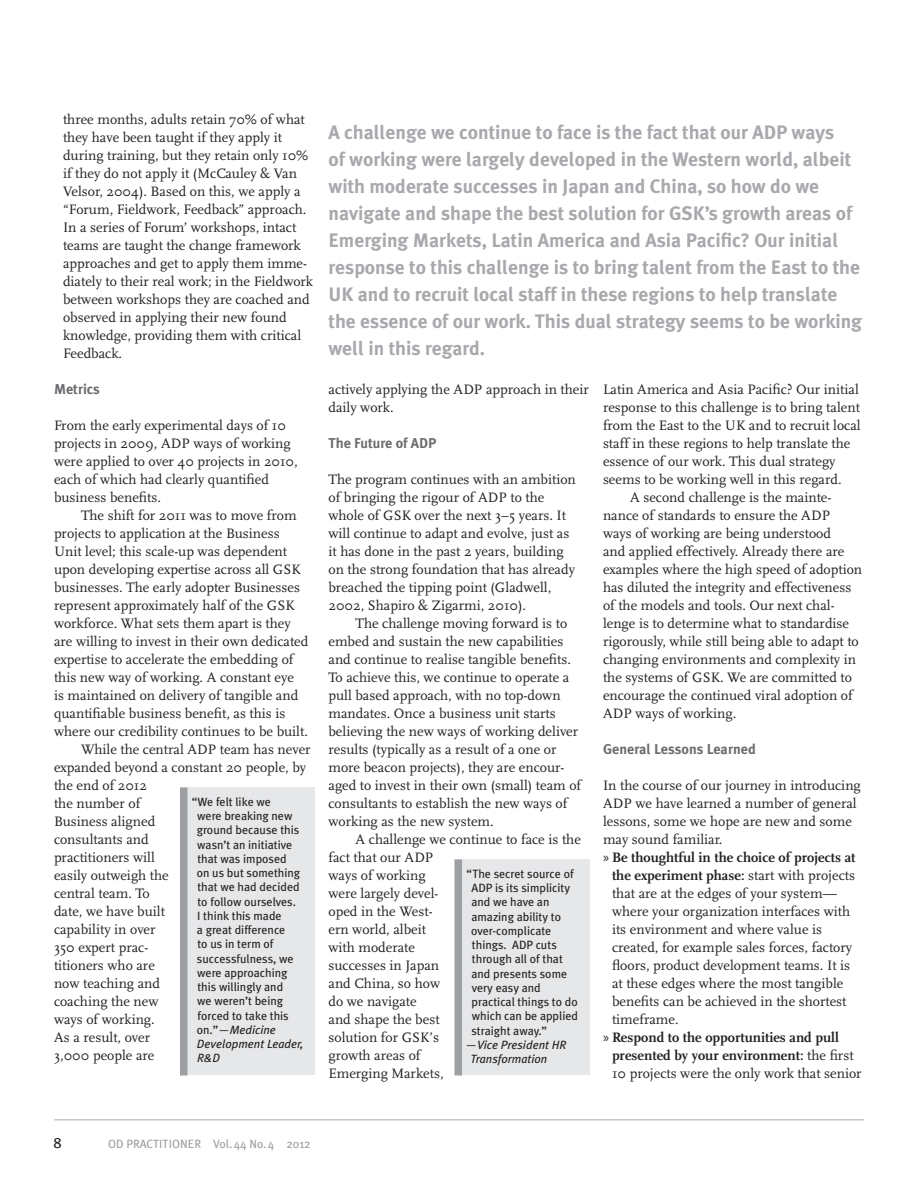
<style>
.page{position:relative;width:918px;height:1188px;background:#fff}
.page>*{position:absolute;margin:0;border:0;box-sizing:border-box;transform-origin:0 0}
.Main_pull_quote{font:700 19.5px/27px "Meta Plus";color:#a8a9ad}
.t1{font:15px "Meta Plus";color:#231f20}
.body_text{font:14.25px/18px "Scala";color:#231f20}
.Body_Bullet_list{font:14.25px/18px "Scala";color:#231f20}
.body_text-no_indent{font:14.25px/18px "Scala";color:#231f20}
.Body_Bullet_list-2{font:700 14.25px/18px "Scala";color:#231f20}
.B_Heads{font:700 14.25px "Meta Plus";color:#6c6d70}
.Small_Pull_Quote{font:12px/14.2px "Meta Plus";color:#231f20}
.Small_Pull_Quote-2{font:italic 12px "Meta Plus";color:#231f20}
.t2{font:12px "Meta Plus";color:#9d9fa2}
.s1{font-style:italic}
.s2{font-family:"Myriad Pro"}
.s3{font-weight:700}
.s4{font-family:"Myriad Pro";font-weight:400}
.s5{font-weight:400}
</style>
<div class="page">
<hr style="left:54px;top:1119px;width:810px;height:1px;background:#c7c8ca">
<div style="left:181px;top:788px;width:134px;height:288px;background:#e6e7e9"></div>
<div style="left:180px;top:788px;width:8px;height:288px;background:#9d9fa2"></div>
<div style="left:455px;top:860px;width:135px;height:216px;background:#e6e7e9"></div>
<div style="left:454px;top:860px;width:8px;height:216px;background:#9d9fa2"></div>
<p class="Body_Bullet_list" style="left:63px;top:110px;width:252px">three months, adults retain 70% of what they have been taught if they apply it during training, but they retain only 10% if they do not apply it (McCauley &amp; Van Velsor, 2004). Based on this, we apply a “Forum, Fieldwork, Feedback” approach.<br>In a series of Forum’ workshops, intact teams are taught the change framework approaches and get to apply them imme&shy;diately to their real work; in the Fieldwork between workshops they are coached and observed in applying their new found knowledge, providing them with critical Feedback.</p>
<p class="B_Heads" style="left:54px;top:381px;width:47px">Metrics</p>
<p class="body_text-no_indent" style="left:54px;top:416px;width:245px">From the early experimental days of 10 projects in 2009, ADP ways of working were applied to over 40 projects in 2010, each of which had clearly quantified business benefits.</p>
<p class="body_text" style="left:54px;top:506px;width:256px;text-indent:27px">The shift for 2011 was to move from projects to application at the Business Unit level; this scale-up was dependent upon developing expertise across all GSK businesses. The early adopter Businesses represent approximately half of the GSK workforce. What sets them apart is they are willing to invest in their own dedicated expertise to accelerate the embedding of this new way of working. A constant eye<br>is maintained on delivery of tangible and quantifiable business benefit, as this is where our credibility continues to be built.</p>
<p class="body_text" style="left:54px;top:740px;width:258px;text-indent:27px">While the central ADP team has never expanded beyond a constant 20 people, by the end of 2012<br>the number of<br>Business aligned<br>consultants and<br>practitioners will<br>easily outweigh the<br>central team. To<br>date, we have built<br>capability in over<br>350 expert prac-<br>titioners who are<br>now teaching and<br>coaching the new<br>ways of working.<br>As a result, over<br>3,000 people are</p>
<p class="Small_Pull_Quote" style="left:197px;top:795px;width:108px;text-indent:-5px">“We felt like we<br>were breaking new ground because this wasn’t an initiative that was imposed<br>on us but something that we had decided to follow ourselves.<br>I think this made<br>a great difference<br>to us in term of successfulness, we were approaching this willingly and<br>we weren’t being forced to take this on.”<span class="s1">—Medicine<br>Development Leader,<br>R&amp;D</span></p>
<p class="Main_pull_quote" style="left:329px;top:118px;width:535px">A challenge we continue to face is the fact that our ADP ways<br>of working were largely developed in the Western world, albeit with moderate successes in Japan and China, so how do we navigate and shape the best solution for GSK’s growth areas of Emerging Markets, Latin America and Asia Pacific? Our initial response to this challenge is to bring talent from the East to the UK and to recruit local staff in these regions to help translate the essence of our work. This dual strategy seems to be working well in this regard.</p>
<p class="body_text" style="left:328px;top:380px;width:262px">actively applying the ADP approach in their daily work.</p>
<p class="B_Heads" style="left:328px;top:435px;width:109px">The Future of ADP</p>
<p class="body_text-no_indent" style="left:328px;top:470px;width:249px">The program continues with an ambition of bringing the rigour of ADP to the whole of GSK over the next 3–5 years. It will continue to adapt and evolve, just as it has done in the past 2 years, building on the strong foundation that has already breached the tipping point (Gladwell, 2002, Shapiro &amp; Zigarmi, 2010).</p>
<p class="body_text" style="left:328px;top:614px;width:254px;text-indent:27px">The challenge moving forward is to embed and sustain the new capabilities and continue to realise tangible benefits.<br>To achieve this, we continue to operate a pull based approach, with no top-down mandates. Once a business unit starts believing the new ways of working deliver results (typically as a result of a one or more beacon projects), they are encour&shy;aged to invest in their own (small) team of consultants to establish the new ways of working as the new system.</p>
<p class="body_text" style="left:328px;top:830px;width:254px;text-indent:27px">A challenge we continue to face is the fact that our ADP<br>ways of working<br>were largely devel-<br>oped in the West-<br>ern world, albeit<br>with moderate<br>successes in Japan<br>and China, so how<br>do we navigate<br>and shape the best<br>solution for GSK’s<br>growth areas of<br>Emerging Markets,</p>
<p class="Small_Pull_Quote" style="left:466px;top:867px;width:109px">“The secret source of</p>
<p class="Small_Pull_Quote" style="left:472px;top:881px;width:100px">ADP is its simplicity</p>
<p class="Small_Pull_Quote" style="left:471px;top:895px;width:80px">and we have an</p>
<p class="Small_Pull_Quote" style="left:471px;top:909px;width:91px">amazing ability to</p>
<p class="Small_Pull_Quote" style="left:471px;top:924px;width:82px">over-complicate</p>
<p class="Small_Pull_Quote" style="left:472px;top:938px;width:86px">things. ADP cuts</p>
<p class="Small_Pull_Quote" style="left:472px;top:952px;width:93px">through all of that</p>
<p class="Small_Pull_Quote" style="left:471px;top:966px;width:97px">and presents some</p>
<p class="Small_Pull_Quote" style="left:472px;top:981px;width:71px">very easy and</p>
<p class="Small_Pull_Quote" style="left:472px;top:995px;width:108px">practical things to do</p>
<p class="Small_Pull_Quote" style="left:472px;top:1009px;width:108px">which can be applied</p>
<p class="Small_Pull_Quote" style="left:471px;top:1023px;width:77px">straight away.”</p>
<p class="Small_Pull_Quote-2" style="left:466px;top:1038px;width:103px">—Vice President HR</p>
<p class="Small_Pull_Quote-2" style="left:471px;top:1052px;width:78px">Transformation</p>
<p class="body_text" style="left:603px;top:380px;width:259px">Latin America and Asia Pacific? Our initial response to this challenge is to bring talent from the East to the UK and to recruit local staff in these regions to help translate the essence of our work. This dual strategy seems to be working well in this regard.</p>
<p class="body_text" style="left:603px;top:488px;width:261px;text-indent:27px">A second challenge is the mainte&shy;nance of standards to ensure the ADP ways of working are being understood<br>and applied effectively. Already there are examples where the high speed of adoption has diluted the integrity and effectiveness of the models and tools. Our next chal&shy;lenge is to determine what to standardise rigorously, while still being able to adapt to changing environments and complexity in the systems of GSK. We are committed to encourage the continued viral adoption of ADP ways of working.</p>
<p class="B_Heads" style="left:603px;top:741px;width:154px">General Lessons Learned</p>
<p class="body_text-no_indent" style="left:603px;top:776px;width:259px">In the course of our journey in introducing ADP we have learned a number of general lessons, some we hope are new and some may sound familiar.</p>
<p class="Body_Bullet_list" style="left:612px;top:848px;width:245px;text-indent:-9px"><span class="s2">»</span> <span class="s3">Be thoughtful in the choice of projects at the experiment phase:</span> start with projects that are at the edges of your system— where your organization interfaces with its environment and where value is created, for example sales forces, factory floors, product development teams. It is at these edges where the most tangible benefits can be achieved in the shortest timeframe.</p>
<p class="Body_Bullet_list-2" style="left:612px;top:1028px;width:251px;text-indent:-9px"><span class="s4">»</span> Respond to the opportunities and pull presented by your environment: <span class="s5">the first<br>10 projects were the only work that senior</span></p>
<p class="t1" style="left:54px;top:1134px;width:10px">8</p>
<p class="t2" style="left:108px;top:1136px;width:204px">OD PRACTITIONER Vol.44 No.4 2012</p>
</div>
